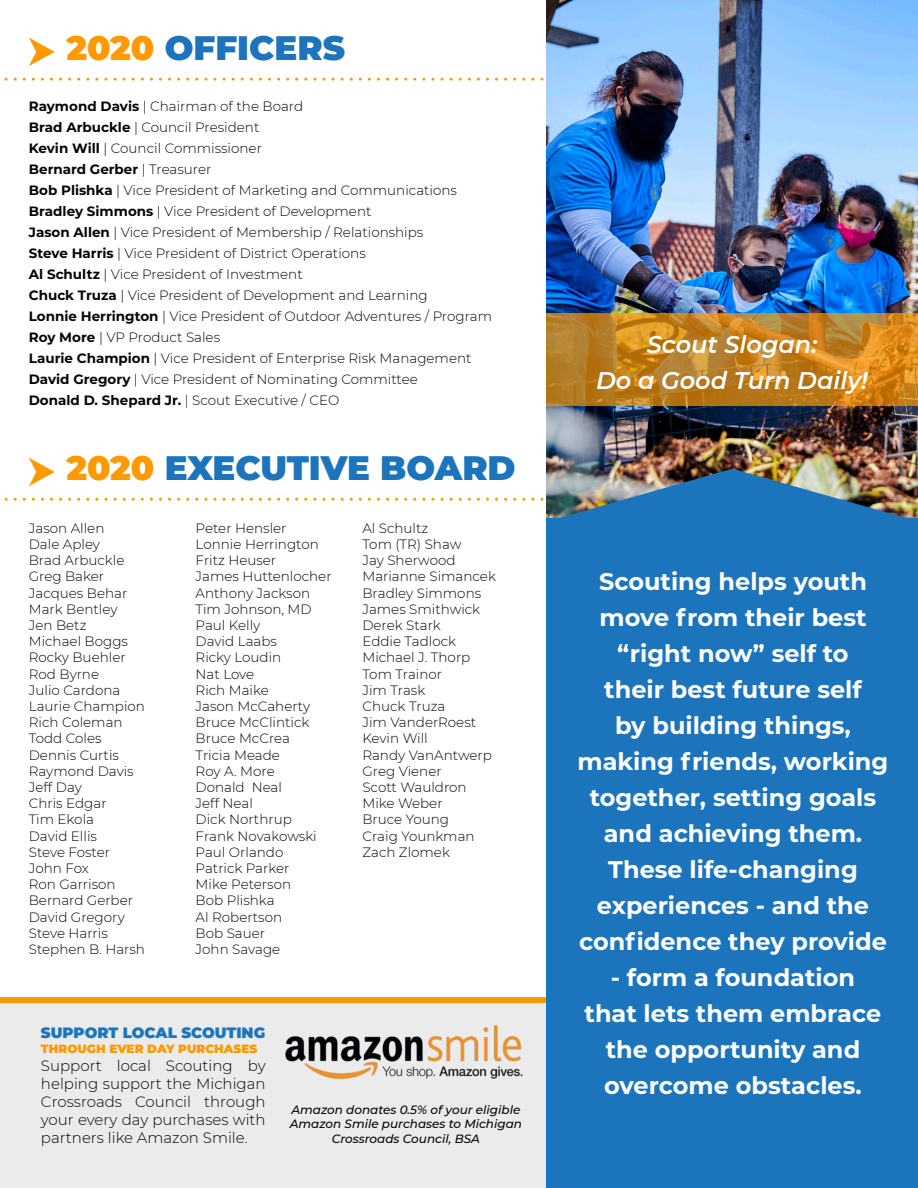
<style>
.page{position:relative;width:918px;height:1188px;background:#fff}
.page>*{position:absolute;margin:0;border:0;box-sizing:border-box;transform-origin:0 0}
.t1{font:900 34.05px "Montserrat";color:#1c75bc}
.t2{font:700 24px/36px "Montserrat";color:#fff;text-align:center}
.t3{font:italic 600 24px "Montserrat";color:#fff}
.t4{font:300 15px/18px "Montserrat";color:#040503;text-align:justify}
.t5{font:900 15px "Montserrat";color:#1c75bc}
.t6{font:300 13.5px "Montserrat";color:#040503}
.t7{font:700 13.5px "Montserrat";color:#040503}
.t8{font:italic 500 12px/14.4px "Montserrat";color:#040503;text-align:center}
.t9{font:900 12px "Montserrat";color:#f90}
.s1{color:#f90}
.s2{font-weight:700}
.s3{font-weight:300}
</style>
<div class="page">
<div style="left:0;top:1000px;width:570px;height:188px;background:#eaebea"></div>
<div style="left:0;top:997px;width:569px;height:6px;background:#f90"></div>
<svg style="left:4px;top:498px;width:540px;height:3px"></svg>
<svg style="left:4px;top:78px;width:540px;height:3px"></svg>
<img style="left:546px;top:0;width:372px;height:469px">
<div style="left:546px;top:518px;width:372px;height:670px;background:#1c75bc"></div>
<img style="left:546px;top:469px;width:372px;height:49px">
<svg style="left:546px;top:313px;width:372px;height:93px;background:#c28221"></svg>
<svg style="left:29px;top:458px;width:26px;height:28px"></svg>
<svg style="left:29px;top:38px;width:26px;height:28px"></svg>
<img style="left:285px;top:1025px;width:238px;height:55px">
<p class="t1" style="left:66px;top:23px;width:280px"><span class="s1">2020</span> OFFICERS</p>
<p class="t6" style="left:29px;top:97px;width:276px"><span class="s2">Raymond Davis</span> | Chairman of the Board</p>
<p class="t6" style="left:29px;top:118px;width:232px"><span class="s2">Brad Arbuckle</span> | Council President</p>
<p class="t6" style="left:29px;top:139px;width:235px"><span class="s2">Kevin Will</span> | Council Commissioner</p>
<p class="t7" style="left:29px;top:159px;width:184px">Bernard Gerber <span class="s3">| Treasurer</span></p>
<p class="t6" style="left:29px;top:181px;width:430px"><span class="s2">Bob Plishka</span> | Vice President of Marketing and Communications</p>
<p class="t6" style="left:29px;top:202px;width:344px"><span class="s2">Bradley Simmons</span> | Vice President of Development</p>
<p class="t6" style="left:29px;top:223px;width:396px"><span class="s2">Jason Allen</span> | Vice President of Membership / Relationships</p>
<p class="t6" style="left:29px;top:244px;width:338px"><span class="s2">Steve Harris</span> | Vice President of District Operations</p>
<p class="t6" style="left:29px;top:265px;width:275px"><span class="s2">Al Schultz</span> | Vice President of Investment</p>
<p class="t6" style="left:29px;top:286px;width:400px"><span class="s2">Chuck Truza</span> | Vice President of Development and Learning</p>
<p class="t6" style="left:29px;top:307px;width:465px"><span class="s2">Lonnie Herrington</span> | Vice President of Outdoor Adventures / Program</p>
<p class="t6" style="left:29px;top:328px;width:193px"><span class="s2">Roy More</span> | VP Product Sales</p>
<p class="t6" style="left:29px;top:349px;width:444px"><span class="s2">Laurie Champion</span> | Vice President of Enterprise Risk Management</p>
<p class="t6" style="left:29px;top:370px;width:391px"><span class="s2">David Gregory</span> | Vice President of Nominating Committee</p>
<p class="t6" style="left:29px;top:391px;width:312px"><span class="s2">Donald D. Shepard Jr.</span> | Scout Executive / CEO</p>
<p class="t1" style="left:66px;top:443px;width:451px"><span class="s1">2020</span> EXECUTIVE BOARD</p>
<p class="t6" style="left:29px;top:519px;width:77px">Jason Allen</p>
<p class="t6" style="left:29px;top:535px;width:73px">Dale Apley</p>
<p class="t6" style="left:29px;top:551px;width:97px">Brad Arbuckle</p>
<p class="t6" style="left:29px;top:567px;width:77px">Greg Baker</p>
<p class="t6" style="left:29px;top:584px;width:100px">Jacques Behar</p>
<p class="t6" style="left:29px;top:600px;width:90px">Mark Bentley</p>
<p class="t6" style="left:29px;top:616px;width:59px">Jen Betz</p>
<p class="t6" style="left:29px;top:632px;width:101px">Michael Boggs</p>
<p class="t6" style="left:29px;top:648px;width:98px">Rocky Buehler</p>
<p class="t6" style="left:29px;top:665px;width:72px">Rod Byrne</p>
<p class="t6" style="left:29px;top:681px;width:93px">Julio Cardona</p>
<p class="t6" style="left:29px;top:697px;width:118px">Laurie Champion</p>
<p class="t6" style="left:29px;top:713px;width:95px">Rich Coleman</p>
<p class="t6" style="left:29px;top:729px;width:74px">Todd Coles</p>
<p class="t6" style="left:29px;top:746px;width:92px">Dennis Curtis</p>
<p class="t6" style="left:29px;top:762px;width:106px">Raymond Davis</p>
<p class="t6" style="left:29px;top:778px;width:55px">Jeff Day</p>
<p class="t6" style="left:29px;top:794px;width:79px">Chris Edgar</p>
<p class="t6" style="left:29px;top:810px;width:67px">Tim Ekola</p>
<p class="t6" style="left:29px;top:827px;width:70px">David Ellis</p>
<p class="t6" style="left:29px;top:843px;width:83px">Steve Foster</p>
<p class="t6" style="left:29px;top:859px;width:62px">John Fox</p>
<p class="t6" style="left:29px;top:875px;width:88px">Ron Garrison</p>
<p class="t6" style="left:29px;top:891px;width:106px">Bernard Gerber</p>
<p class="t6" style="left:29px;top:908px;width:97px">David Gregory</p>
<p class="t6" style="left:29px;top:924px;width:80px">Steve Harris</p>
<p class="t6" style="left:29px;top:940px;width:118px">Stephen B. Harsh</p>
<p class="t6" style="left:196px;top:519px;width:92px">Peter Hensler</p>
<p class="t6" style="left:196px;top:535px;width:125px">Lonnie Herrington</p>
<p class="t6" style="left:196px;top:551px;width:82px">Fritz Heuser</p>
<p class="t6" style="left:196px;top:567px;width:138px">James Huttenlocher</p>
<p class="t6" style="left:196px;top:584px;width:116px">Anthony Jackson</p>
<p class="t6" style="left:196px;top:600px;width:118px">Tim Johnson, MD</p>
<p class="t6" style="left:196px;top:616px;width:66px">Paul Kelly</p>
<p class="t6" style="left:196px;top:632px;width:83px">David Laabs</p>
<p class="t6" style="left:196px;top:648px;width:87px">Ricky Loudin</p>
<p class="t6" style="left:196px;top:665px;width:60px">Nat Love</p>
<p class="t6" style="left:196px;top:681px;width:75px">Rich Maike</p>
<p class="t6" style="left:196px;top:697px;width:116px">Jason McCaherty</p>
<p class="t6" style="left:196px;top:713px;width:115px">Bruce McClintick</p>
<p class="t6" style="left:196px;top:729px;width:96px">Bruce McCrea</p>
<p class="t6" style="left:196px;top:746px;width:86px">Tricia Meade</p>
<p class="t6" style="left:196px;top:762px;width:81px">Roy A. More</p>
<p class="t6" style="left:196px;top:778px;width:88px">Donald Neal</p>
<p class="t6" style="left:196px;top:794px;width:59px">Jeff Neal</p>
<p class="t6" style="left:196px;top:810px;width:98px">Dick Northrup</p>
<p class="t6" style="left:196px;top:827px;width:123px">Frank Novakowski</p>
<p class="t6" style="left:196px;top:843px;width:89px">Paul Orlando</p>
<p class="t6" style="left:196px;top:859px;width:95px">Patrick Parker</p>
<p class="t6" style="left:196px;top:875px;width:97px">Mike Peterson</p>
<p class="t6" style="left:196px;top:891px;width:81px">Bob Plishka</p>
<p class="t6" style="left:196px;top:908px;width:88px">Al Robertson</p>
<p class="t6" style="left:196px;top:924px;width:71px">Bob Sauer</p>
<p class="t6" style="left:196px;top:940px;width:86px">John Savage</p>
<p class="t6" style="left:362px;top:519px;width:67px">Al Schultz</p>
<p class="t6" style="left:362px;top:535px;width:100px">Tom (TR) Shaw</p>
<p class="t6" style="left:362px;top:551px;width:95px">Jay Sherwood</p>
<p class="t6" style="left:362px;top:567px;width:135px">Marianne Simancek</p>
<p class="t6" style="left:362px;top:584px;width:120px">Bradley Simmons</p>
<p class="t6" style="left:362px;top:600px;width:119px">James Smithwick</p>
<p class="t6" style="left:362px;top:616px;width:80px">Derek Stark</p>
<p class="t6" style="left:362px;top:632px;width:95px">Eddie Tadlock</p>
<p class="t6" style="left:362px;top:648px;width:109px">Michael J. Thorp</p>
<p class="t6" style="left:362px;top:665px;width:81px">Tom Trainor</p>
<p class="t6" style="left:362px;top:681px;width:64px">Jim Trask</p>
<p class="t6" style="left:362px;top:697px;width:84px">Chuck Truza</p>
<p class="t6" style="left:362px;top:713px;width:115px">Jim VanderRoest</p>
<p class="t6" style="left:362px;top:729px;width:67px">Kevin Will</p>
<p class="t6" style="left:362px;top:746px;width:131px">Randy VanAntwerp</p>
<p class="t6" style="left:362px;top:762px;width:81px">Greg Viener</p>
<p class="t6" style="left:362px;top:778px;width:106px">Scott Wauldron</p>
<p class="t6" style="left:362px;top:794px;width:82px">Mike Weber</p>
<p class="t6" style="left:362px;top:810px;width:88px">Bruce Young</p>
<p class="t6" style="left:362px;top:827px;width:114px">Craig Younkman</p>
<p class="t6" style="left:362px;top:843px;width:89px">Zach Zlomek</p>
<p class="t5" style="left:41px;top:1022px;width:226px">SUPPORT LOCAL SCOUTING</p>
<p class="t9" style="left:41px;top:1039px;width:218px">THROUGH EVER DAY PURCHASES</p>
<p class="t4" style="left:41px;top:1056px;width:226px">Support local Scouting by helping support the Michigan Crossroads Council through your every day purchases with partners like Amazon Smile.</p>
<p class="t8" style="left:290px;top:1102px;width:234px">Amazon donates 0.5% of your eligible<br>Amazon Smile purchases to Michigan<br>Crossroads Council, BSA</p>
<p class="t3" style="left:647px;top:328px;width:172px">Scout Slogan:</p>
<p class="t3" style="left:596px;top:364px;width:273px">Do a Good Turn Daily!</p>
<p class="t2" style="left:578px;top:563px;width:312px">Scouting helps youth move from their best “right now” self to<br>their best future self<br>by building things, making friends, working together, setting goals and achieving them.<br>These life-changing experiences - and the confidence they provide</p>
<p class="t2" style="left:585px;top:959px;width:298px">- form a foundation that lets them embrace the opportunity and overcome obstacles.</p>
</div>
